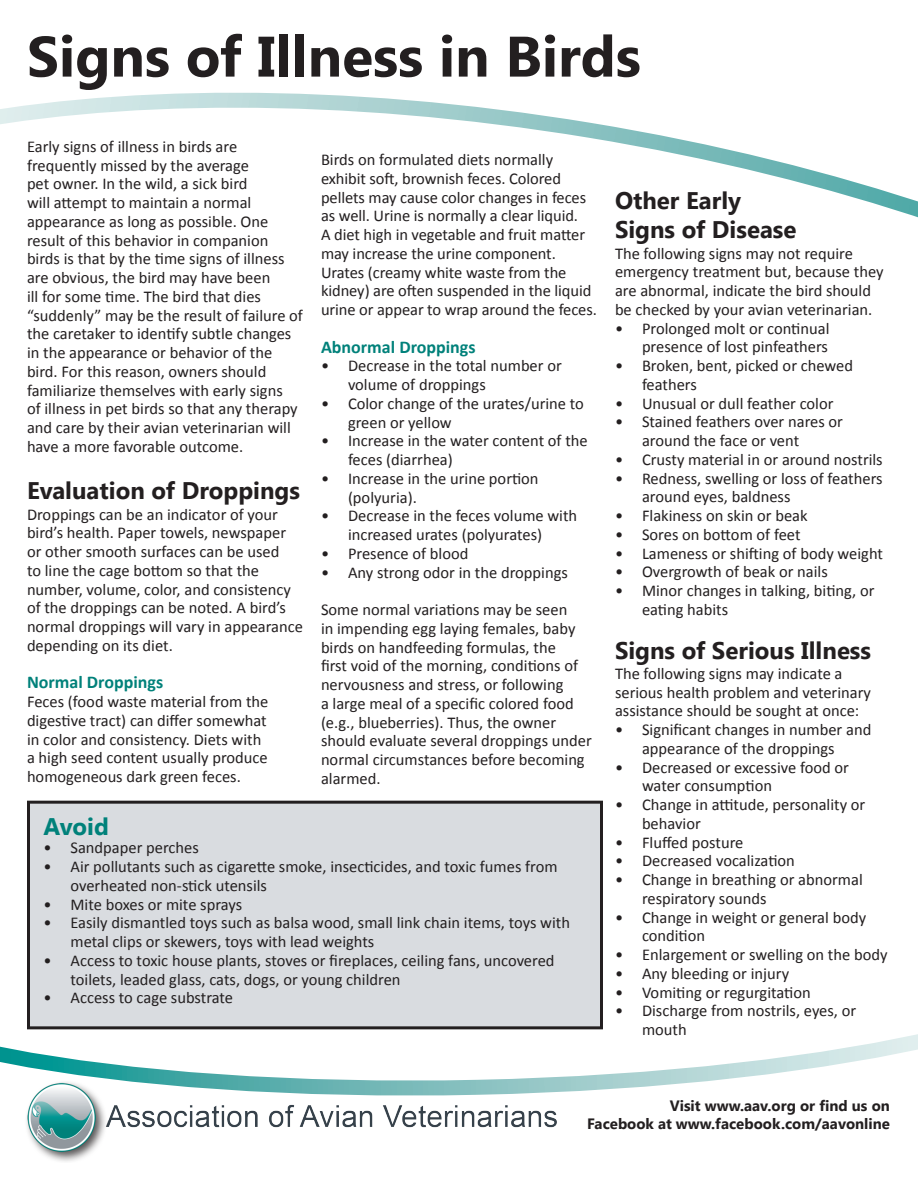
<style>
.page{position:relative;width:918px;height:1188px;background:#fff}
.page>*{position:absolute;margin:0;border:0;box-sizing:border-box;transform-origin:0 0}
.t1{font:700 57px "Segoe UI";color:#231f20}
.subhead{font:700 24px/28.8px "Segoe UI";color:#231f20}
.subhead_teal{font:700 24px "Segoe UI";letter-spacing:-.005em;color:#00817a}
.subhead_2{font:700 18px "Calibri";color:#00817a}
.body_text{font:16.5px/18.8px "Calibri";color:#231f20}
.t2{font:700 15px/18px "Segoe UI";color:#231f20;text-align:right}
</style>
<div class="page">
<img style="left:27px;top:1095px;width:530px;height:67px">
<svg style="left:0;top:1029px;width:918px;height:66px"></svg>
<svg style="left:0;top:92px;width:918px;height:126px"></svg>
<div style="left:28px;top:802px;width:574px;height:226px;background:#d9dce0"></div>
<div style="left:27px;top:801px;width:576px;height:228px;border:3px solid #231f20"></div>
<p class="t1" style="left:27px;top:16px;width:615px">Signs of Illness in Birds</p>
<p class="body_text" style="left:27px;top:137px;width:277px">Early signs of illness in birds are frequently missed by the average<br>pet owner. In the wild, a sick bird<br>will attempt to maintain a normal appearance as long as possible. One result of this behavior in companion birds is that by the time signs of illness are obvious, the bird may have been<br>ill for some time. The bird that dies “suddenly” may be the result of failure of the caretaker to identify subtle changes in the appearance or behavior of the bird. For this reason, owners should familiarize themselves with early signs<br>of illness in pet birds so that any therapy and care by their avian veterinarian will have a more favorable outcome.</p>
<p class="subhead" style="left:27px;top:475px;width:275px">Evaluation of Droppings</p>
<p class="body_text" style="left:27px;top:505px;width:277px">Droppings can be an indicator of your bird’s health. Paper towels, newspaper or other smooth surfaces can be used<br>to line the cage bottom so that the number, volume, color, and consistency of the droppings can be noted. A bird’s normal droppings will vary in appearance depending on its diet.</p>
<p class="subhead_2" style="left:27px;top:671px;width:138px">Normal Droppings</p>
<p class="body_text" style="left:27px;top:692px;width:243px">Feces (food waste material from the digestive tract) can differ somewhat in color and consistency. Diets with a high seed content usually produce homogeneous dark green feces.</p>
<p class="body_text" style="left:321px;top:150px;width:277px">Birds on formulated diets normally exhibit soft, brownish feces. Colored pellets may cause color changes in feces as well. Urine is normally a clear liquid.<br>A diet high in vegetable and fruit matter may increase the urine component.<br>Urates (creamy white waste from the kidney) are often suspended in the liquid urine or appear to wrap around the feces.</p>
<p class="subhead_2" style="left:321px;top:335px;width:156px">Abnormal Droppings</p>
<p class="body_text" style="left:348px;top:356px;width:215px;text-indent:-27px">• Decrease in the total number or volume of droppings</p>
<p class="body_text" style="left:348px;top:394px;width:237px;text-indent:-27px">• Color change of the urates/urine to green or yellow</p>
<p class="body_text" style="left:348px;top:431px;width:241px;text-indent:-27px">• Increase in the water content of the feces (diarrhea)</p>
<p class="body_text" style="left:348px;top:469px;width:192px;text-indent:-27px">• Increase in the urine portion (polyuria).</p>
<p class="body_text" style="left:321px;top:506px;width:258px;text-align:center">• Decrease in the feces volume with increased urates (polyurates)</p>
<p class="body_text" style="left:321px;top:544px;width:149px">• Presence of blood</p>
<p class="body_text" style="left:321px;top:563px;width:248px">• Any strong odor in the droppings</p>
<p class="body_text" style="left:321px;top:600px;width:272px">Some normal variations may be seen<br>in impending egg laying females, baby birds on handfeeding formulas, the<br>first void of the morning, conditions of nervousness and stress, or following<br>a large meal of a specific colored food (e.g., blueberries). Thus, the owner should evaluate several droppings under normal circumstances before becoming alarmed.</p>
<p class="subhead_teal" style="left:44px;top:809px;width:67px">Avoid</p>
<p class="body_text" style="left:44px;top:839px;width:157px">• Sandpaper perches</p>
<p class="body_text" style="left:70px;top:857px;width:489px;text-indent:-27px">• Air pollutants such as cigarette smoke, insecticides, and toxic fumes from overheated non-stick utensils</p>
<p class="body_text" style="left:44px;top:895px;width:200px">• Mite boxes or mite sprays</p>
<p class="body_text" style="left:70px;top:914px;width:501px;text-indent:-27px">• Easily dismantled toys such as balsa wood, small link chain items, toys with metal clips or skewers, toys with lead weights</p>
<p class="body_text" style="left:70px;top:951px;width:486px;text-indent:-27px">• Access to toxic house plants, stoves or fireplaces, ceiling fans, uncovered toilets, leaded glass, cats, dogs, or young children</p>
<p class="body_text" style="left:44px;top:989px;width:191px">• Access to cage substrate</p>
<p class="subhead" style="left:615px;top:185px;width:183px">Other Early<br>Signs of Disease</p>
<p class="body_text" style="left:615px;top:244px;width:270px">The following signs may not require emergency treatment but, because they are abnormal, indicate the bird should be checked by your avian veterinarian.</p>
<p class="body_text" style="left:615px;top:319px;width:216px;text-align:right">• Prolonged molt or continual presence of lost pinfeathers</p>
<p class="body_text" style="left:642px;top:356px;width:213px;text-indent:-27px">• Broken, bent, picked or chewed feathers</p>
<p class="body_text" style="left:615px;top:394px;width:220px">• Unusual or dull feather color</p>
<p class="body_text" style="left:642px;top:412px;width:203px;text-indent:-27px">• Stained feathers over nares or around the face or vent</p>
<p class="body_text" style="left:615px;top:450px;width:269px">• Crusty material in or around nostrils</p>
<p class="body_text" style="left:642px;top:469px;width:242px;text-indent:-27px">• Redness, swelling or loss of feathers around eyes, baldness</p>
<p class="body_text" style="left:615px;top:506px;width:194px">• Flakiness on skin or beak</p>
<p class="body_text" style="left:615px;top:525px;width:187px">• Sores on bottom of feet</p>
<p class="body_text" style="left:615px;top:544px;width:270px">• Lameness or shifting of body weight</p>
<p class="body_text" style="left:615px;top:562px;width:214px">• Overgrowth of beak or nails</p>
<p class="body_text" style="left:642px;top:581px;width:234px;text-indent:-27px">• Minor changes in talking, biting, or eating habits</p>
<p class="subhead" style="left:615px;top:634px;width:258px">Signs of Serious Illness</p>
<p class="body_text" style="left:615px;top:664px;width:258px">The following signs may indicate a serious health problem and veterinary assistance should be sought at once:</p>
<p class="body_text" style="left:615px;top:720px;width:258px;text-align:center">• Significant changes in number and appearance of the droppings</p>
<p class="body_text" style="left:642px;top:758px;width:209px;text-indent:-27px">• Decreased or excessive food or water consumption</p>
<p class="body_text" style="left:642px;top:795px;width:225px;text-indent:-27px">• Change in attitude, personality or behavior</p>
<p class="body_text" style="left:615px;top:833px;width:130px">• Fluffed posture</p>
<p class="body_text" style="left:615px;top:852px;width:181px">• Decreased vocalization</p>
<p class="body_text" style="left:642px;top:870px;width:222px;text-indent:-27px">• Change in breathing or abnormal respiratory sounds</p>
<p class="body_text" style="left:642px;top:908px;width:226px;text-indent:-27px">• Change in weight or general body condition</p>
<p class="body_text" style="left:615px;top:945px;width:274px">• Enlargement or swelling on the body</p>
<p class="body_text" style="left:615px;top:964px;width:176px">• Any bleeding or injury</p>
<p class="body_text" style="left:615px;top:983px;width:197px">• Vomiting or regurgitation</p>
<p class="body_text" style="left:642px;top:1002px;width:216px;text-indent:-27px">• Discharge from nostrils, eyes, or mouth</p>
<p class="t2" style="left:587px;top:1096px;width:304px">Visit www.aav.org or find us on<br>Facebook at www.facebook.com/aavonline</p>
</div>
